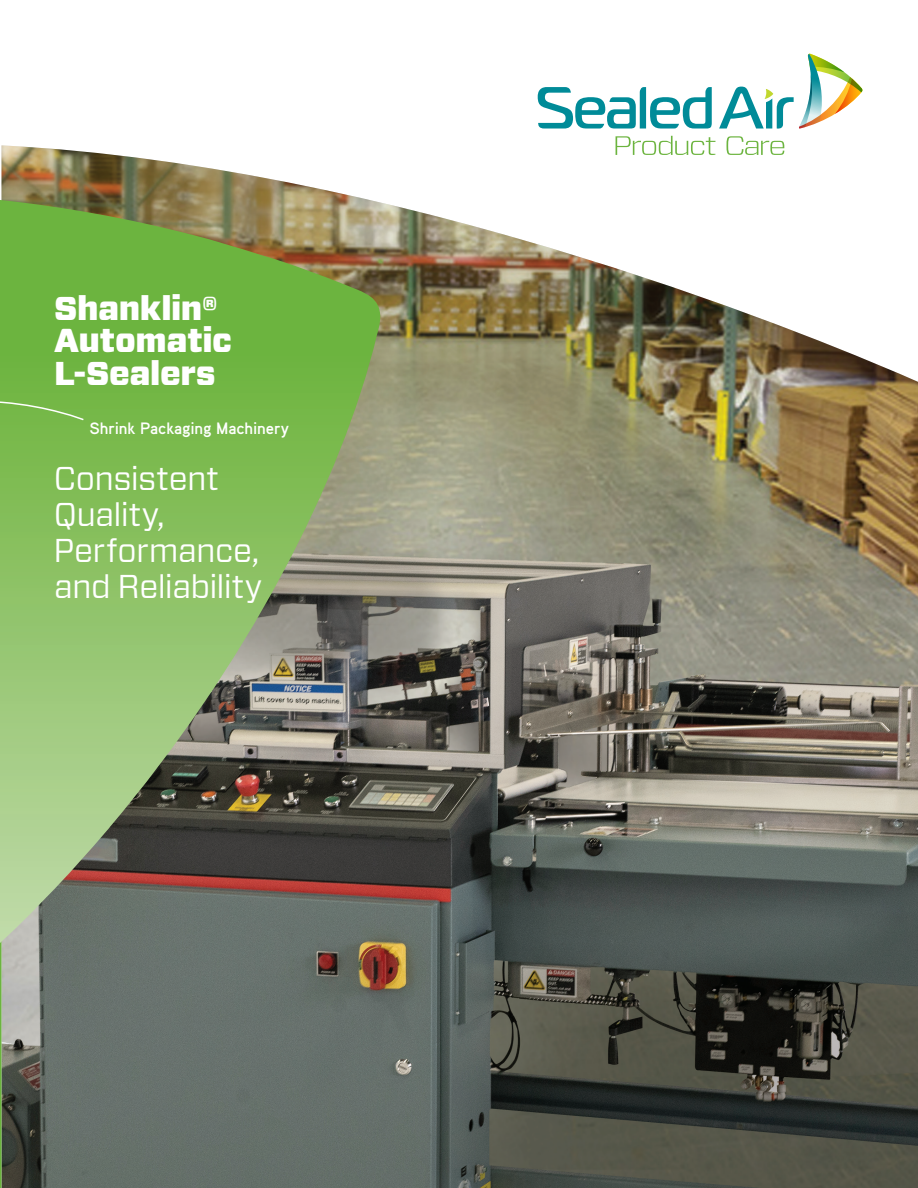
<style>
.page{position:relative;width:918px;height:1188px;background:#fff}
.page>*{position:absolute;margin:0;border:0;box-sizing:border-box;transform-origin:0 0}
.Cover__Headline{font:33px/36px "Forza";letter-spacing:-.02em;color:#fff}
.Cover__Core_Brand{font:900 33px/32.1px "Forza";letter-spacing:-.015em;color:#fff}
.Cover__Product{font:700 16.5px "Aaux Pro OT";letter-spacing:-.01em;color:#fff}
</style>
<div class="page">
<svg style="left:538px;top:87px;width:174px;height:42px"></svg>
<svg style="left:719px;top:54px;width:143px;height:75px"></svg>
<svg style="left:616px;top:136px;width:99px;height:9px"></svg>
<svg style="left:727px;top:136px;width:57px;height:9px"></svg>
<img style="left:2px;top:145px;width:916px;height:1043px">
<svg style="left:0;top:943px;width:2px;height:245px"></svg>
<svg style="left:0;top:200px;width:385px;height:743px;background:#7b9d5b"></svg>
<svg style="left:0;top:396px;width:85px;height:25px;background:#7cbb52"></svg>
<p class="Cover__Core_Brand" style="left:54px;top:293px;width:166px">Shanklin®</p>
<p class="Cover__Core_Brand" style="left:54px;top:325px;width:180px">Automatic<br>L-Sealers</p>
<p class="Cover__Product" style="left:90px;top:417px;width:201px">Shrink Packaging Machinery</p>
<p class="Cover__Headline" style="left:54px;top:460px;width:211px">Consistent<br>Quality,<br>Performance, and Reliability</p>
</div>
